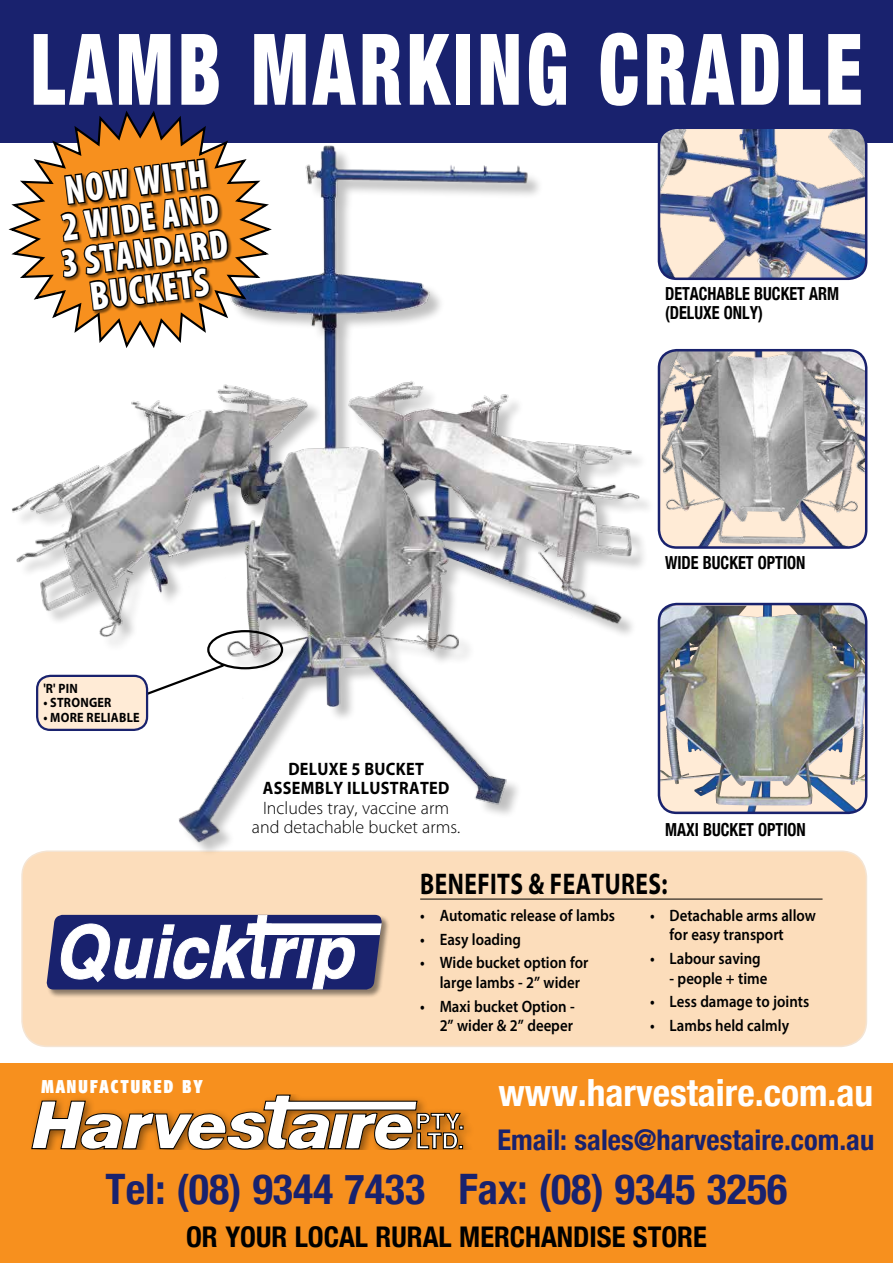
<style>
.page{position:relative;width:893px;height:1263px;background:#fff}
.page>*{position:absolute;margin:0;border:0;box-sizing:border-box;transform-origin:0 0}
.t1{font:900 condensed 99px "Helvetica Neue";letter-spacing:.06em;color:#fff;scale:.76 1}
.t2{font:700 condensed 42px "Helvetica Neue";color:#19226e}
.t3{font:900 condensed 40.5px/36px "Myriad Pro";color:#fff;text-align:center;scale:.9 1}
.t4{font:700 condensed 37.5px "Helvetica Neue";color:#fff}
.t5{font:700 30px "Myriad Pro";letter-spacing:.02em;color:#000;scale:.78 1}
.t6{font:700 condensed 28.5px "Helvetica Neue";color:#000}
.t7{font:700 condensed 28.5px "Helvetica Neue";color:#19226e}
.t8{font:700 condensed 18px "Helvetica Neue";color:#000;scale:.9 1}
.t9{font:300 18px/19.5px "Myriad Pro";color:#000;text-align:center}
.t10{font:700 18px/19.5px "Myriad Pro";letter-spacing:.02em;color:#000;scale:.9 1}
.t11{font:800 18px "Glasgow";letter-spacing:.15em;color:#fff;scale:.83 1}
.t12{font:600 16.5px/19.5px "Myriad Pro";color:#000;scale:.9 1}
.t13{font:700 13.5px "Myriad Pro";letter-spacing:.02em;color:#000;scale:.9 1}
</style>
<div class="page">
<div style="left:0;top:1064px;width:893px;height:199px;background:#f7901e"></div>
<div style="left:0;top:0;width:893px;height:142px;background:#19226e"></div>
<div style="left:31px;top:1095px;width:443px;height:55px;background:#000;opacity:.45"></div>
<svg style="left:31px;top:1095px;width:433px;height:55px"></svg>
<img style="left:12px;top:142px;width:632px;height:708px">
<img style="left:659px;top:130px;width:207px;height:149px">
<div style="left:658px;top:126px;width:209px;height:154px;border:3px solid #19226e;border-radius:18px"></div>
<img style="left:659px;top:604px;width:207px;height:209px">
<div style="left:658px;top:603px;width:209px;height:211px;border:3px solid #19226e;border-radius:18px"></div>
<img style="left:659px;top:350px;width:207px;height:197px">
<div style="left:658px;top:349px;width:209px;height:200px;border:3px solid #19226e;border-radius:18px"></div>
<svg style="left:144px;top:663px;width:82px;height:34px"></svg>
<div style="left:207px;top:630px;width:76px;height:39px;border:2px solid #000;border-radius:50%"></div>
<div style="left:37px;top:676px;width:110px;height:54px;background:#ffebd6;border-radius:13px"></div>
<div style="left:36px;top:675px;width:112px;height:56px;border:2px solid #19226e;border-radius:13px"></div>
<svg style="left:5px;top:140px;width:270px;height:211px"></svg>
<div style="left:61px;top:159px;width:172px;height:156px;background:#000;opacity:.5"></div>
<svg style="left:59px;top:111px;width:171px;height:201px;background:#7e4d1e"></svg>
<div style="left:22px;top:851px;width:844px;height:195px;background:#fcddbb;border-radius:26px"></div>
<div style="left:21px;top:850px;width:846px;height:197px;border:2px solid #dba66e;border-radius:26px"></div>
<hr style="left:420px;top:899px;width:402px;height:1px;background:#000">
<div style="left:47px;top:914px;width:344px;height:84px;background:#000;opacity:.45"></div>
<svg style="left:46px;top:914px;width:336px;height:76px;background:#7478a4"></svg>
<h1 class="t1" style="left:30px;top:-12px;width:1096px">LAMB MARKING CRADLE</h1>
<h3 class="t3" style="left:51px;top:173px;width:187px;rotate:-7deg">Now with<br>2 wide and<br>3 standard buckets</h3>
<p class="t8" style="left:665px;top:278px;width:21px">Detacha</p>
<p class="t8" style="left:726px;top:278px;width:115px">ble BUCKET Arm</p>
<p class="t8" style="left:665px;top:298px;width:16px">(delu</p>
<p class="t8" style="left:703px;top:298px;width:34px">xe only</p>
<p class="t8" style="left:758px;top:298px;width:7px">)</p>
<p class="t13" style="left:43px;top:679px;width:40px">'R' PIN</p>
<p class="t13" style="left:43px;top:694px;width:77px">• STRONGER</p>
<p class="t13" style="left:43px;top:709px;width:109px">• MORE RELIABLE</p>
<p class="t11" style="left:42px;top:1075px;width:195px">MANUFACTURED BY</p>
<p class="t10" style="left:263px;top:758px;width:197px;text-indent:26px">DELUXE 5 BUCKET<br>ASSEMBLY ILLUSTRATED</p>
<p class="t9" style="left:252px;top:798px;width:210px">Includes tray, vaccine arm and detachable bucket arms.</p>
<p class="t8" style="left:665px;top:548px;width:158px">WIDE BUCKET OPTION</p>
<p class="t8" style="left:665px;top:814px;width:158px">MAXI BUCKET OPTION</p>
<h3 class="t5" style="left:420px;top:865px;width:319px">BENEFITS &amp; FEATURES:</h3>
<p class="t12" style="left:420px;top:905px;width:218px">• Automatic release of lambs</p>
<p class="t12" style="left:420px;top:929px;width:114px">• Easy loading</p>
<p class="t12" style="left:440px;top:953px;width:167px;text-indent:-20px">• Wide bucket option for large lambs - 2” wider</p>
<p class="t12" style="left:420px;top:996px;width:173px;text-align:right">• Maxi bucket Option -<br>2” wider &amp; 2” deeper</p>
<p class="t12" style="left:670px;top:905px;width:164px;text-indent:-20px">• Detachable arms allow for easy transport</p>
<p class="t12" style="left:650px;top:948px;width:124px">• Labour saving</p>
<p class="t12" style="left:670px;top:968px;width:110px">- people + time</p>
<p class="t12" style="left:650px;top:992px;width:178px">• Less damage to joints</p>
<p class="t12" style="left:650px;top:1016px;width:156px">• Lambs held calmly</p>
<h3 class="t4" style="left:499px;top:1062px;width:376px">www.harvestaire.com.au</h3>
<h3 class="t7" style="left:498px;top:1116px;width:378px">Email: sales@harvestaire.com.au</h3>
<h2 class="t2" style="left:106px;top:1154px;width:683px">Tel: (08) 9344 7433 Fax: (08) 9345 3256</h2>
<h3 class="t6" style="left:186px;top:1213px;width:522px">OR YOUR LOCAL RURAL MERCHANDISE STORE</h3>
</div>
